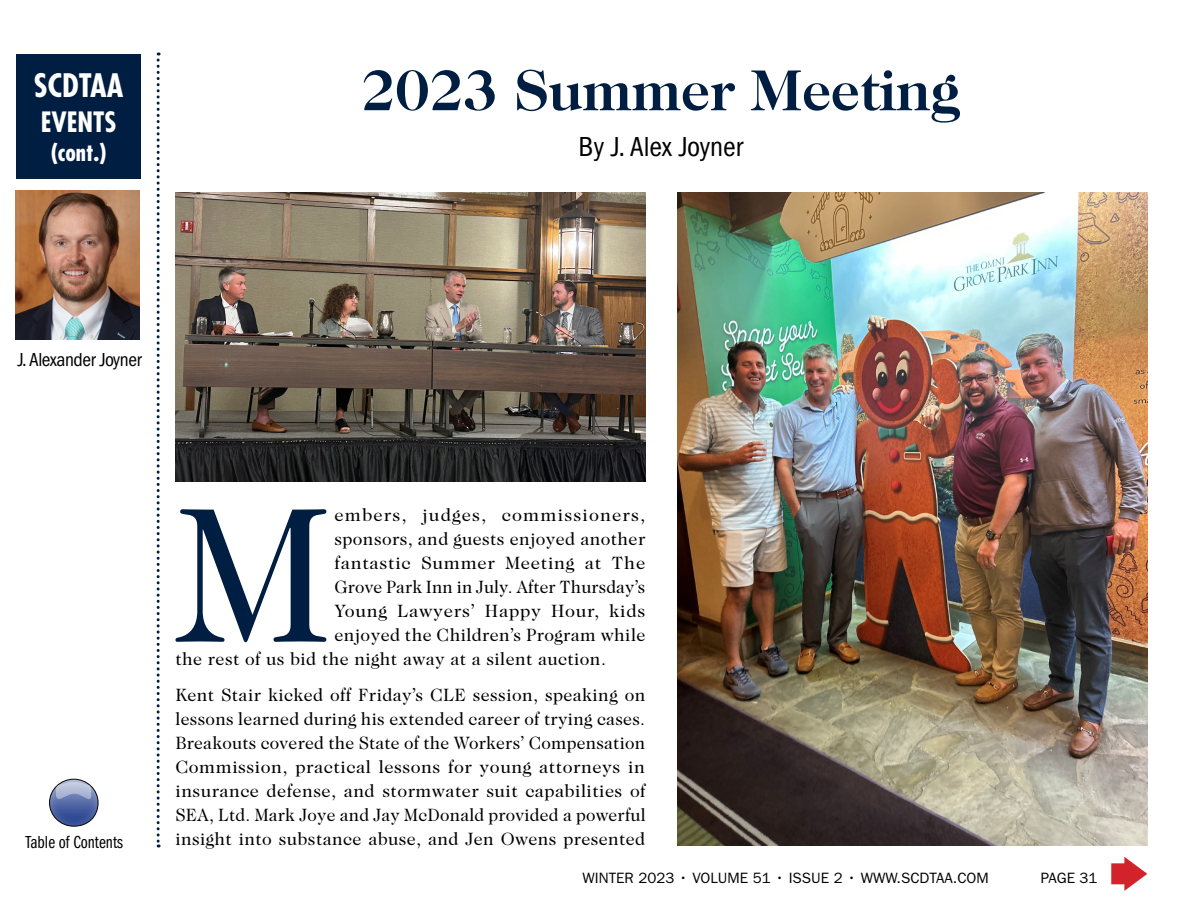
<style>
.page{position:relative;width:1200px;height:900px;background:#fff}
.page>*{position:absolute;margin:0;border:0;box-sizing:border-box;transform-origin:0 0}
.DefenseText{font:194.4px "Caslon 224 Std";color:#001e41}
.Story_Head{font:700 58.5px "Caslon 224 Std";letter-spacing:-.01em;color:#001e41}
.t1{font:700 condensed 31.5px "Futura Std";color:#fff}
.Byline{font:condensed 28.5px "ITC Franklin Gothic Std";color:#000}
.t2{font:700 condensed 27.3px "Futura Std";color:#fff}
.t3{font:700 condensed 24px "Futura Std";color:#fff}
.t4{font:condensed 19.5px "ITC Franklin Gothic Std";letter-spacing:-.02em;color:#000}
.DefenseText-2{font:18px/24px "Caslon 224 Std";letter-spacing:.02em;color:#000;text-align:justify}
.DefenseText-3{font:18px "Caslon 224 Std";letter-spacing:.06em;color:#000}
.DefenseText-4{font:18px "Caslon 224 Std";letter-spacing:.04em;color:#000}
.t5{font:18px "ITC Franklin Gothic Std Bk Cp";color:#000}
.t6{font:15px "ITC Franklin Gothic Std";color:#000}
</style>
<div class="page">
<svg style="left:1111px;top:857px;width:36px;height:34px"></svg>
<div style="left:17px;top:54px;width:124px;height:124px;background:#001e41"></div>
<svg style="left:157px;top:52px;width:3px;height:796px"></svg>
<div style="left:48px;top:778px;width:51px;height:50px;background:#fff;opacity:.31"></div>
<div style="left:49px;top:779px;width:49px;height:48px;border:1px solid #000;border-radius:50%"></div>
<svg style="left:56px;top:782px;width:35px;height:18px"></svg>
<img style="left:15px;top:191px;width:125px;height:148px">
<img style="left:176px;top:192px;width:469px;height:289px">
<img style="left:678px;top:192px;width:470px;height:654px">
<p class="t1" style="left:34px;top:66px;width:91px">SCDTAA</p>
<p class="t2" style="left:41px;top:105px;width:77px">EVENTS</p>
<p class="t3" style="left:51px;top:137px;width:57px">(cont.)</p>
<p class="Story_Head" style="left:361px;top:56px;width:601px">2023 Summer Meeting</p>
<p class="Byline" style="left:578px;top:131px;width:166px">By J. Alex Joyner</p>
<p class="t4" style="left:18px;top:349px;width:125px">J. Alexander Joyner</p>
<p class="t5" style="left:25px;top:832px;width:99px">Table of Contents</p>
<p class="DefenseText" style="left:176px;top:463px;width:156px">M</p>
<p class="DefenseText-3" style="left:335px;top:505px;width:312px">embers, judges, commissioners,</p>
<p class="DefenseText-2" style="left:335px;top:527px;width:312px">sponsors, and guests enjoyed another</p>
<p class="DefenseText-4" style="left:335px;top:553px;width:312px">fantastic Summer Meeting at The</p>
<p class="DefenseText-2" style="left:335px;top:575px;width:312px">Grove Park Inn in July. After Thursday’s</p>
<p class="DefenseText-2" style="left:335px;top:599px;width:312px">Young Lawyers’ Happy Hour, kids</p>
<p class="DefenseText-2" style="left:335px;top:623px;width:312px">enjoyed the Children’s Program while</p>
<p class="DefenseText-2" style="left:176px;top:647px;width:432px">the rest of us bid the night away at a silent auction.</p>
<p class="DefenseText-2" style="left:176px;top:683px;width:472px">Kent Stair kicked off Friday’s CLE session, speaking on lessons learned during his extended career of trying cases.<br>Breakouts covered the State of the Workers’ Compensation Commission, practical lessons for young attorneys in insurance defense, and stormwater suit capabilities of SEA, Ltd. Mark Joye and Jay McDonald provided a powerful insight into substance abuse, and Jen Owens presented</p>
<p class="t6" style="left:583px;top:869px;width:408px">WINTER 2023 • VOLUME 51 • ISSUE 2 • WWW.SCDTAA.COM</p>
<p class="t6" style="left:1041px;top:869px;width:58px">PAGE 31</p>
</div>
